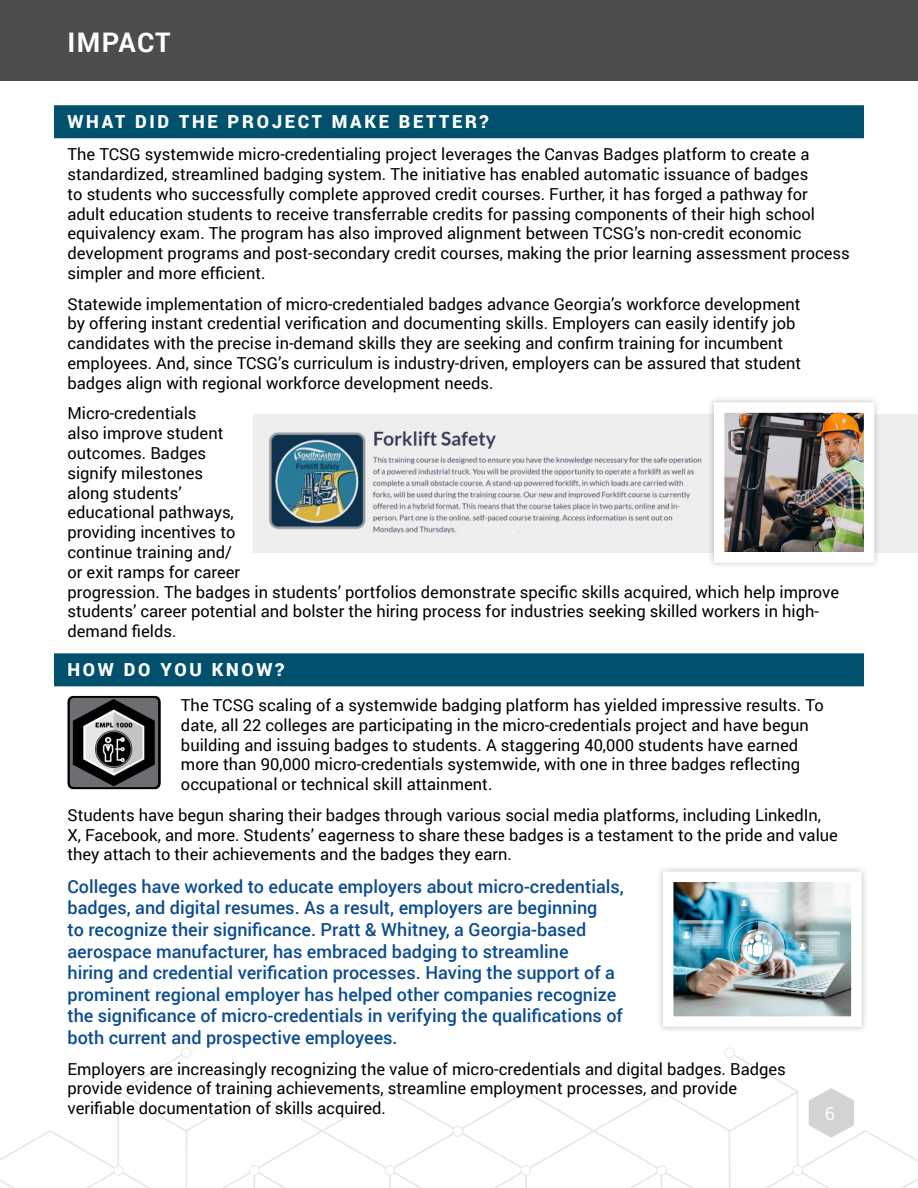
<style>
.page{position:relative;width:918px;height:1188px;background:#fff}
.page>*{position:absolute;margin:0;border:0;box-sizing:border-box;transform-origin:0 0}
.t1{font:700 27px "Roboto";letter-spacing:.05em;color:#fff}
.t2{font:500 18px/21.6px "Roboto";color:#0c4d90}
.t3{font:900 18px "Roboto";letter-spacing:.15em;color:#fff}
.t4{font:18px "Roboto";color:#fff}
.t5{font:16.5px/19.8px "Roboto";color:#000}
</style>
<div class="page">
<svg style="left:463px;top:1047px;width:455px;height:141px"></svg>
<svg style="left:0;top:1047px;width:463px;height:141px"></svg>
<svg style="left:807px;top:1086px;width:48px;height:53px"></svg>
<div style="left:0;top:0;width:918px;height:81px;background:#4d4d4f"></div>
<div style="left:54px;top:105px;width:810px;height:33px;background:#01506e"></div>
<div style="left:54px;top:653px;width:810px;height:33px;background:#01506e"></div>
<div style="left:656px;top:864px;width:213px;height:170px;background:#000;opacity:.25"></div>
<img style="left:674px;top:883px;width:177px;height:133px">
<div style="left:254px;top:414px;width:664px;height:138px;background:#efeeee"></div>
<img style="left:269px;top:431px;width:433px;height:103px">
<div style="left:707px;top:396px;width:174px;height:174px;background:#000;opacity:.25"></div>
<img style="left:725px;top:413px;width:138px;height:139px">
<div style="left:714px;top:402px;width:160px;height:161px;border:10px solid #fff"></div>
<img style="left:68px;top:696px;width:93px;height:93px">
<h1 class="t1" style="left:68px;top:23px;width:105px">IMPACT</h1>
<p class="t3" style="left:68px;top:109px;width:423px">WHAT DID THE PROJECT MAKE BETTER?</p>
<p class="t5" style="left:68px;top:144px;width:784px">The TCSG systemwide micro-credentialing project leverages the Canvas Badges platform to create a standardized, streamlined badging system. The initiative has enabled automatic issuance of badges<br>to students who successfully complete approved credit courses. Further, it has forged a pathway for<br>adult education students to receive transferrable credits for passing components of their high school equivalency exam. The program has also improved alignment between TCSG’s non-credit economic development programs and post-secondary credit courses, making the prior learning assessment process simpler and more efficient.</p>
<p class="t5" style="left:68px;top:293px;width:735px">Statewide implementation of micro-credentialed badges advance Georgia’s workforce development by offering instant credential verification and documenting skills. Employers can easily identify job candidates with the precise in-demand skills they are seeking and confirm training for incumbent employees. And, since TCSG’s curriculum is industry-driven, employers can be assured that student badges align with regional workforce development needs.</p>
<p class="t5" style="left:68px;top:403px;width:773px">Micro-credentials<br>also improve student<br>outcomes. Badges<br>signify milestones<br>along students’<br>educational pathways,<br>providing incentives to<br>continue training and/<br>or exit ramps for career<br>progression. The badges in students’ portfolios demonstrate specific skills acquired, which help improve students’ career potential and bolster the hiring process for industries seeking skilled workers in high&shy;demand fields.</p>
<p class="t3" style="left:68px;top:657px;width:218px">HOW DO YOU KNOW?</p>
<p class="t5" style="left:181px;top:695px;width:644px">The TCSG scaling of a systemwide badging platform has yielded impressive results. To date, all 22 colleges are participating in the micro-credentials project and have begun building and issuing badges to students. A staggering 40,000 students have earned more than 90,000 micro-credentials systemwide, with one in three badges reflecting occupational or technical skill attainment.</p>
<p class="t5" style="left:67px;top:804px;width:772px">Students have begun sharing their badges through various social media platforms, including LinkedIn,<br>X, Facebook, and more. Students’ eagerness to share these badges is a testament to the pride and value they attach to their achievements and the badges they earn.</p>
<p class="t2" style="left:68px;top:875px;width:558px">Colleges have worked to educate employers about micro-credentials, badges, and digital resumes. As a result, employers are beginning<br>to recognize their significance. Pratt &amp; Whitney, a Georgia-based aerospace manufacturer, has embraced badging to streamline<br>hiring and credential verification processes. Having the support of a prominent regional employer has helped other companies recognize the significance of micro-credentials in verifying the qualifications of both current and prospective employees.</p>
<p class="t5" style="left:68px;top:1058px;width:720px">Employers are increasingly recognizing the value of micro-credentials and digital badges. Badges provide evidence of training achievements, streamline employment processes, and provide verifiable documentation of skills acquired.</p>
<p class="t4" style="left:825px;top:1101px;width:12px">6</p>
</div>
